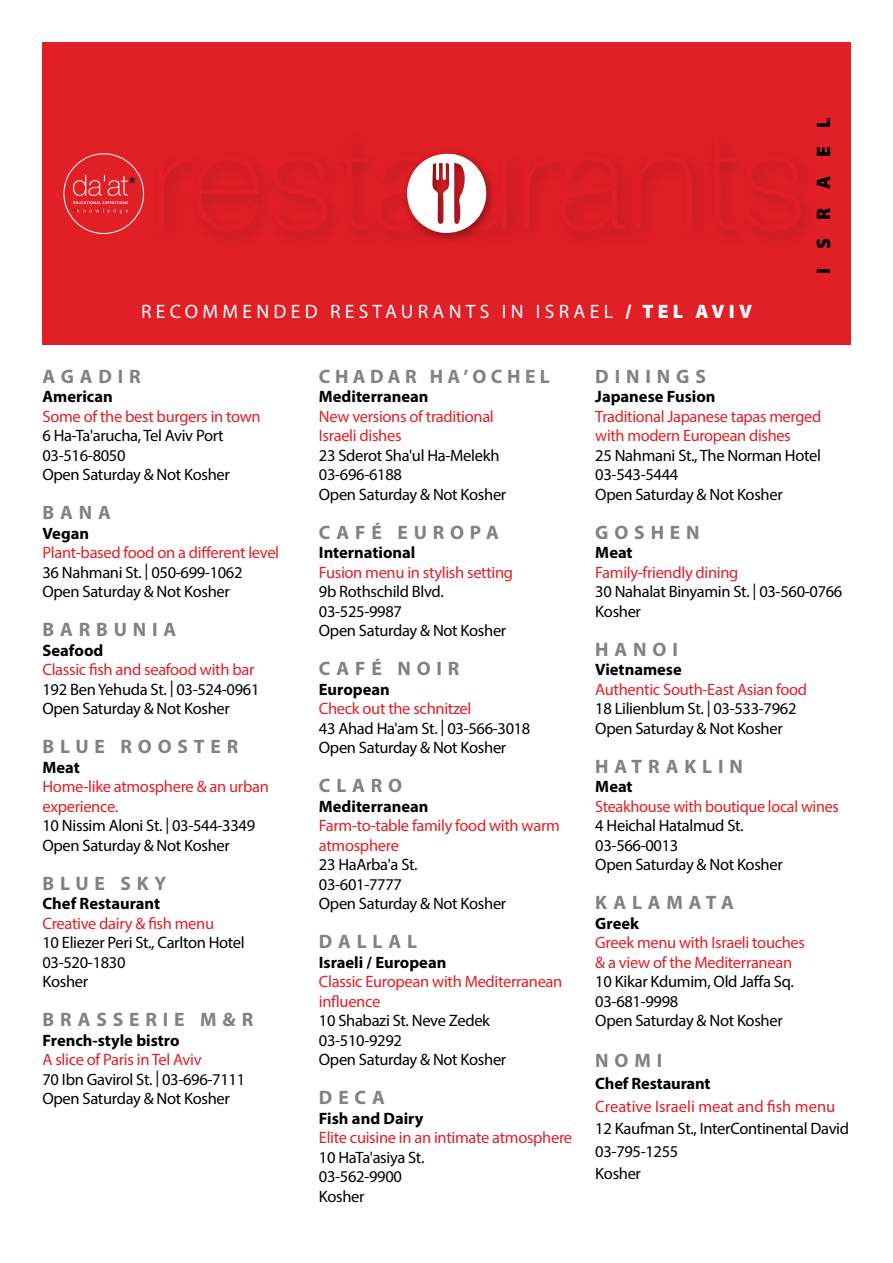
<style>
.page{position:relative;width:893px;height:1263px;background:#fff}
.page>*{position:absolute;margin:0;border:0;box-sizing:border-box;transform-origin:0 0}
.t1{font:700 19.5px "Myriad Pro";letter-spacing:.3em;color:#808285}
.t2{font:19.5px "Myriad Pro";letter-spacing:.22em;color:#fff}
.t3{font:700 19.5px "Myriad Pro";letter-spacing:.23em;color:#808285}
.t4{font:900 19.5px "Myriad Pro";letter-spacing:.95em;color:#000}
.t5{font:16.5px/19.5px "Myriad Pro";letter-spacing:-.02em;color:#000}
.t6{font:16.5px/19.5px "Myriad Pro";letter-spacing:-.02em;color:#e11f27}
.t7{font:700 16.5px "Myriad Pro";color:#000}
.t8{font:16.5px "Myriad Pro";color:#e11f27}
.s1{font-weight:900}
</style>
<div class="page">
<div style="left:43px;top:43px;width:808px;height:302px;background:#e11f27"></div>
<div style="left:150px;top:127px;width:670px;height:123px;background:#dc1e26"></div>
<div style="left:401px;top:148px;width:97px;height:97px;background:#000;opacity:.4"></div>
<svg style="left:406px;top:153px;width:83px;height:81px"></svg>
<div style="left:63px;top:153px;width:81px;height:81px;border:1px solid #fff;border-radius:50%"></div>
<svg style="left:73px;top:175px;width:62px;height:38px"></svg>
<p class="t2" style="left:141px;top:299px;width:613px">RECOMMENDED RESTAURANTS IN ISRAEL <span class="s1">/ TEL AVIV</span></p>
<p class="t4" style="left:810px;top:274px;width:157px;rotate:-90deg">ISRAEL</p>
<p class="t1" style="left:43px;top:363px;width:100px">AGADIR</p>
<p class="t7" style="left:43px;top:386px;width:72px">American</p>
<p class="t6" style="left:43px;top:406px;width:220px">Some of the best burgers in town</p>
<p class="t5" style="left:43px;top:426px;width:189px">6 Ha-Ta'arucha, Tel Aviv Port<br>03-516-8050<br>Open Saturday &amp; Not Kosher</p>
<p class="t1" style="left:43px;top:500px;width:70px">BANA</p>
<p class="t7" style="left:43px;top:522px;width:48px">Vegan</p>
<p class="t6" style="left:43px;top:543px;width:238px">Plant-based food on a different level</p>
<p class="t5" style="left:43px;top:562px;width:202px">36 Nahmani St. | 050-699-1062<br>Open Saturday &amp; Not Kosher</p>
<p class="t1" style="left:43px;top:617px;width:135px">BARBUNIA</p>
<p class="t7" style="left:43px;top:639px;width:62px">Seafood</p>
<p class="t6" style="left:43px;top:660px;width:213px">Classic fish and seafood with bar</p>
<p class="t5" style="left:43px;top:679px;width:218px">192 Ben Yehuda St. | 03-524-0961<br>Open Saturday &amp; Not Kosher</p>
<p class="t1" style="left:43px;top:734px;width:197px">BLUE ROOSTER</p>
<p class="t7" style="left:43px;top:756px;width:39px">Meat</p>
<p class="t6" style="left:43px;top:777px;width:228px">Home-like atmosphere &amp; an urban experience.</p>
<p class="t5" style="left:43px;top:816px;width:214px">10 Nissim Aloni St. | 03-544-3349<br>Open Saturday &amp; Not Kosher</p>
<p class="t1" style="left:43px;top:870px;width:125px">BLUE SKY</p>
<p class="t7" style="left:43px;top:893px;width:119px">Chef Restaurant</p>
<p class="t6" style="left:43px;top:913px;width:173px">Creative dairy &amp; fish menu</p>
<p class="t5" style="left:43px;top:933px;width:204px">10 Eliezer Peri St., Carlton Hotel<br>03-520-1830<br>Kosher</p>
<p class="t1" style="left:43px;top:1007px;width:212px">BRASSERIE M&amp;R</p>
<p class="t7" style="left:43px;top:1029px;width:139px">French-style bistro</p>
<p class="t6" style="left:43px;top:1050px;width:161px">A slice of Paris in Tel Aviv</p>
<p class="t5" style="left:43px;top:1069px;width:204px">70 Ibn Gavirol St. | 03-696-7111<br>Open Saturday &amp; Not Kosher</p>
<p class="t3" style="left:319px;top:363px;width:232px">CHADAR HA’OCHEL</p>
<p class="t7" style="left:319px;top:386px;width:111px">Mediterranean</p>
<p class="t6" style="left:319px;top:406px;width:176px">New versions of traditional<br>Israeli dishes</p>
<p class="t5" style="left:319px;top:445px;width:189px">23 Sderot Sha'ul Ha-Melekh<br>03-696-6188<br>Open Saturday &amp; Not Kosher</p>
<p class="t1" style="left:319px;top:519px;width:181px">CAFÉ EUROPA</p>
<p class="t7" style="left:319px;top:542px;width:98px">International</p>
<p class="t6" style="left:319px;top:562px;width:196px">Fusion menu in stylish setting</p>
<p class="t5" style="left:319px;top:582px;width:189px">9b Rothschild Blvd.<br>03-525-9987<br>Open Saturday &amp; Not Kosher</p>
<p class="t1" style="left:319px;top:656px;width:142px">CAFÉ NOIR</p>
<p class="t7" style="left:319px;top:678px;width:72px">European</p>
<p class="t6" style="left:319px;top:699px;width:154px">Check out the schnitzel</p>
<p class="t5" style="left:319px;top:718px;width:213px">43 Ahad Ha'am St. | 03-566-3018<br>Open Saturday &amp; Not Kosher</p>
<p class="t1" style="left:319px;top:773px;width:85px">CLARO</p>
<p class="t7" style="left:319px;top:795px;width:111px">Mediterranean</p>
<p class="t6" style="left:319px;top:816px;width:242px">Farm-to-table family food with warm atmosphere</p>
<p class="t5" style="left:319px;top:855px;width:189px">23 HaArba'a St.<br>03-601-7777<br>Open Saturday &amp; Not Kosher</p>
<p class="t1" style="left:319px;top:929px;width:100px">DALLAL</p>
<p class="t7" style="left:319px;top:951px;width:129px">Israeli / European</p>
<p class="t6" style="left:319px;top:972px;width:245px">Classic European with Mediterranean influence</p>
<p class="t5" style="left:319px;top:1011px;width:189px">10 Shabazi St. Neve Zedek<br>03-510-9292<br>Open Saturday &amp; Not Kosher</p>
<p class="t1" style="left:319px;top:1085px;width:68px">DECA</p>
<p class="t7" style="left:319px;top:1107px;width:106px">Fish and Dairy</p>
<p class="t6" style="left:319px;top:1128px;width:255px">Elite cuisine in an intimate atmosphere</p>
<p class="t5" style="left:319px;top:1147px;width:107px">10 HaTa'asiya St.<br>03-562-9900<br>Kosher</p>
<p class="t1" style="left:595px;top:363px;width:112px">DININGS</p>
<p class="t7" style="left:595px;top:386px;width:122px">Japanese Fusion</p>
<p class="t6" style="left:595px;top:406px;width:227px">Traditional Japanese tapas merged with modern European dishes</p>
<p class="t5" style="left:595px;top:445px;width:227px">25 Nahmani St., The Norman Hotel<br>03-543-5444<br>Open Saturday &amp; Not Kosher</p>
<p class="t1" style="left:595px;top:519px;width:106px">GOSHEN</p>
<p class="t7" style="left:595px;top:542px;width:39px">Meat</p>
<p class="t6" style="left:595px;top:562px;width:145px">Family-friendly dining</p>
<p class="t5" style="left:595px;top:582px;width:249px">30 Nahalat Binyamin St. | 03-560-0766<br>Kosher</p>
<p class="t1" style="left:595px;top:636px;width:84px">HANOI</p>
<p class="t7" style="left:595px;top:659px;width:88px">Vietnamese</p>
<p class="t6" style="left:595px;top:679px;width:213px">Authentic South-East Asian food</p>
<p class="t5" style="left:595px;top:699px;width:203px">18 Lilienblum St. | 03-533-7962<br>Open Saturday &amp; Not Kosher</p>
<p class="t1" style="left:595px;top:753px;width:149px">HATRAKLIN</p>
<p class="t7" style="left:595px;top:776px;width:39px">Meat</p>
<p class="t6" style="left:595px;top:796px;width:245px">Steakhouse with boutique local wines</p>
<p class="t5" style="left:595px;top:816px;width:189px">4 Heichal Hatalmud St.<br>03-566-0013<br>Open Saturday &amp; Not Kosher</p>
<p class="t1" style="left:595px;top:890px;width:140px">KALAMATA</p>
<p class="t7" style="left:595px;top:912px;width:45px">Greek</p>
<p class="t6" style="left:595px;top:933px;width:211px">Greek menu with Israeli touches &amp; a view of the Mediterranean</p>
<p class="t5" style="left:595px;top:972px;width:200px">10 Kikar Kdumim, Old Jaffa Sq.<br>03-681-9998<br>Open Saturday &amp; Not Kosher</p>
<p class="t1" style="left:595px;top:1047px;width:69px">NOMI</p>
<p class="t7" style="left:595px;top:1073px;width:117px">Chef Restaurant</p>
<p class="t8" style="left:595px;top:1096px;width:241px">Creative Israeli meat and fish menu</p>
<p class="t5" style="left:595px;top:1117px;width:255px;line-height:22.5px">12 Kaufman St., InterContinental David<br>03-795-1255<br>Kosher</p>
</div>
